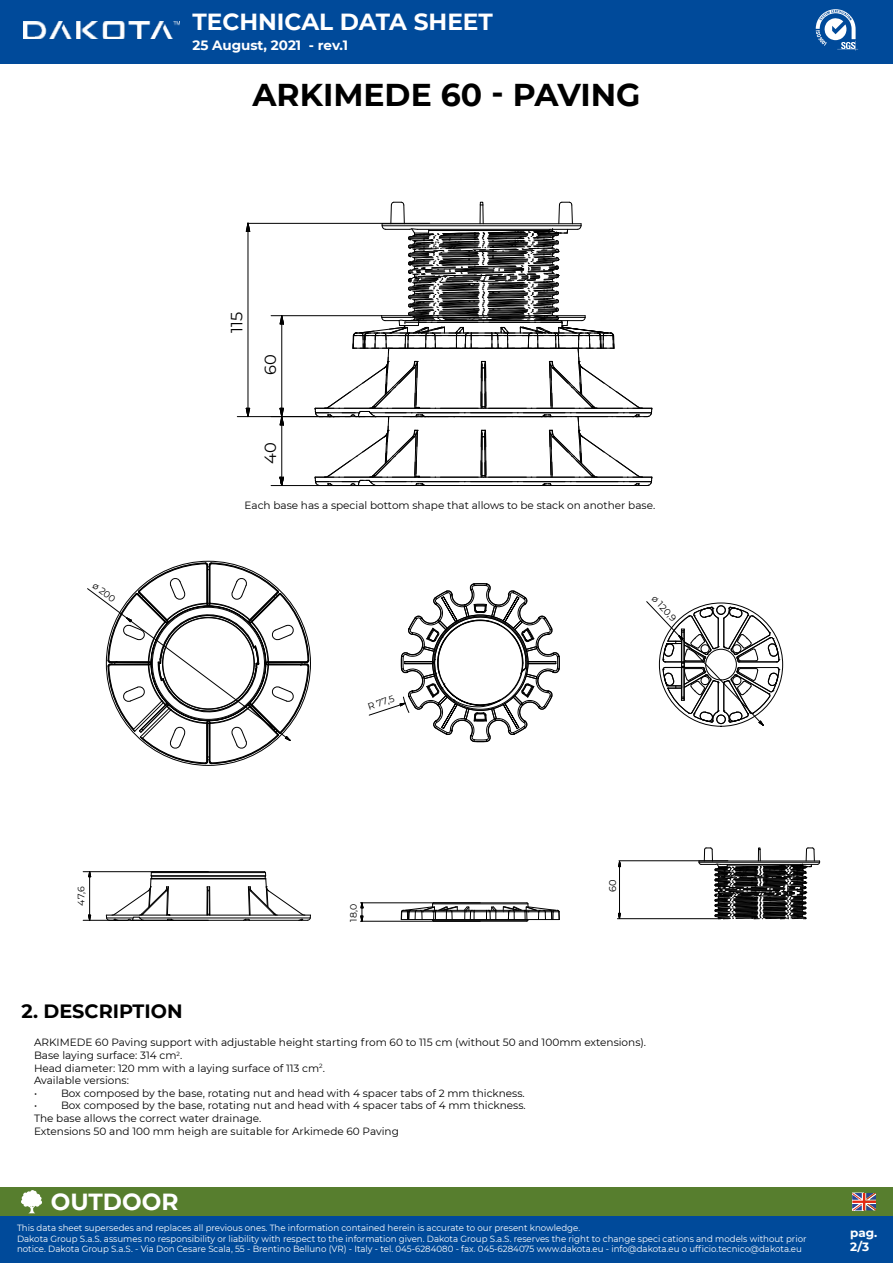
<style>
.page{position:relative;width:893px;height:1263px;background:#fff}
.page>*{position:absolute;margin:0;border:0;box-sizing:border-box;transform-origin:0 0}
.t1{font:700 31.5px "Montserrat";color:#000}
.t2{font:700 23.25px "Montserrat";color:#fff}
.t3{font:700 19.2px "Montserrat";color:#000}
.t4{font:16.2px "Montserrat";color:#000}
.t5{font:700 13.5px "Montserrat";color:#fff}
.t6{font:700 12px/14.4px "Montserrat";color:#fff}
.t7{font:10.5px/12.6px "Montserrat";color:#000}
.t8{font:9.9px "Montserrat";color:#000}
.t9{font:9.3px "Montserrat";color:#000}
.t10{font:9px/10.5px "Montserrat";color:#fff;scale:.96 1}
</style>
<div class="page">
<div style="left:0;top:1187px;width:893px;height:29px;background:#577e2e"></div>
<svg style="left:21px;top:1190px;width:21px;height:23px"></svg>
<div style="left:0;top:0;width:893px;height:64px;background:#004a9a"></div>
<div style="left:0;top:1216px;width:893px;height:47px;background:#004a9a"></div>
<svg style="left:852px;top:1193px;width:24px;height:17px"></svg>
<img style="left:23px;top:22px;width:157px;height:17px">
<svg style="left:816px;top:9px;width:42px;height:42px"></svg>
<svg style="left:279px;top:316px;width:5px;height:16px"></svg>
<hr style="left:281px;top:324px;width:1px;height:84px;background:#000">
<hr style="left:271px;top:315px;width:111px;height:1px;background:#000">
<svg style="left:245px;top:222px;width:6px;height:18px"></svg>
<svg style="left:245px;top:407px;width:6px;height:11px"></svg>
<hr style="left:248px;top:231px;width:1px;height:177px;background:#000">
<hr style="left:237px;top:416px;width:97px;height:1px;background:#000">
<svg style="left:279px;top:407px;width:5px;height:26px"></svg>
<hr style="left:281px;top:425px;width:1px;height:52px;background:#000">
<hr style="left:271px;top:485px;width:111px;height:1px;background:#000">
<svg style="left:279px;top:476px;width:5px;height:10px"></svg>
<hr style="left:247px;top:223px;width:183px;height:1px;background:#000">
<svg style="left:315px;top:201px;width:337px;height:285px"></svg>
<hr style="left:151px;top:879px;width:115px;height:1px;background:#000">
<hr style="left:151px;top:878px;width:115px;height:1px;background:#000">
<hr style="left:151px;top:876px;width:114px;height:1px;background:#000">
<hr style="left:151px;top:875px;width:115px;height:1px;background:#000">
<svg style="left:207px;top:886px;width:3px;height:29px"></svg>
<hr style="left:106px;top:915px;width:204px;height:1px;background:#000">
<hr style="left:140px;top:918px;width:170px;height:1px;background:#000">
<hr style="left:173px;top:920px;width:71px;height:1px;background:#000">
<hr style="left:151px;top:872px;width:114px;height:1px;background:#000">
<hr style="left:152px;top:871px;width:112px;height:1px;background:#000">
<svg style="left:106px;top:872px;width:68px;height:48px"></svg>
<svg style="left:243px;top:871px;width:68px;height:50px"></svg>
<hr style="left:434px;top:921px;width:93px;height:1px;background:#000">
<svg style="left:401px;top:902px;width:159px;height:19px"></svg>
<svg style="left:88px;top:872px;width:3px;height:10px"></svg>
<svg style="left:88px;top:914px;width:3px;height:6px"></svg>
<hr style="left:89px;top:877px;width:1px;height:38px;background:#000">
<hr style="left:83px;top:871px;width:125px;height:1px;background:#000">
<hr style="left:83px;top:920px;width:125px;height:1px;background:#000">
<svg style="left:87px;top:562px;width:223px;height:202px"></svg>
<svg style="left:369px;top:583px;width:191px;height:159px"></svg>
<svg style="left:360px;top:903px;width:4px;height:18px"></svg>
<hr style="left:360px;top:921px;width:120px;height:1px;background:#000">
<hr style="left:360px;top:902px;width:120px;height:1px;background:#000">
<svg style="left:646px;top:601px;width:134px;height:126px"></svg>
<hr style="left:617px;top:918px;width:104px;height:1px;background:#000">
<hr style="left:619px;top:860px;width:109px;height:1px;background:#000">
<svg style="left:699px;top:847px;width:121px;height:72px"></svg>
<svg style="left:618px;top:861px;width:3px;height:6px"></svg>
<svg style="left:618px;top:913px;width:3px;height:6px"></svg>
<hr style="left:619px;top:862px;width:1px;height:51px;background:#000">
<h2 class="t2" style="left:192px;top:5px;width:302px">TECHNICAL DATA SHEET</h2>
<p class="t5" style="left:192px;top:35px;width:157px">25 August, 2021 - rev.1</p>
<h1 class="t1" style="left:252px;top:72px;width:389px">ARKIMEDE 60 - PAVING</h1>
<p class="t9" style="left:98px;top:579px;width:28px;rotate:37deg">ø 200</p>
<h3 class="t4" style="left:226px;top:333px;width:22px;rotate:-90deg">115</h3>
<h3 class="t4" style="left:259px;top:375px;width:22px;rotate:-90deg">60</h3>
<h3 class="t4" style="left:259px;top:464px;width:23px;rotate:-90deg">40</h3>
<p class="t7" style="left:245px;top:499px;width:412px">Each base has a special bottom shape that allows to be stack on another base.</p>
<p class="t9" style="left:366px;top:701px;width:29px;rotate:-18deg">R 77,5</p>
<p class="t9" style="left:658px;top:593px;width:32px;rotate:47deg">ø 120,9</p>
<p class="t9" style="left:75px;top:905px;width:21px;rotate:-90deg">47,6</p>
<p class="t9" style="left:347px;top:921px;width:19px;rotate:-90deg">18,0</p>
<p class="t8" style="left:606px;top:892px;width:14px;rotate:-90deg">60</p>
<h3 class="t3" style="left:21px;top:998px;width:163px">2. DESCRIPTION</h3>
<p class="t7" style="left:34px;top:1036px;width:614px">ARKIMEDE 60 Paving support with adjustable height starting from 60 to 115 cm (without 50 and 100mm extensions).<br>Base laying surface: 314 cm<sup>2</sup>.<br>Head diameter: 120 mm with a laying surface of 113 cm<sup>2</sup>.<br>Available versions:</p>
<p class="t7" style="left:34px;top:1086px;width:492px">• Box composed by the base, rotating nut and head with 4 spacer tabs of 2 mm thickness.</p>
<p class="t7" style="left:34px;top:1099px;width:493px">• Box composed by the base, rotating nut and head with 4 spacer tabs of 4 mm thickness.<br>The base allows the correct water drainage.<br>Extensions 50 and 100 mm heigh are suitable for Arkimede 60 Paving</p>
<h2 class="t2" style="left:51px;top:1184px;width:129px">OUTDOOR</h2>
<p class="t10" style="left:17px;top:1222px;width:824px">This data sheet supersedes and replaces all previous ones. The information contained herein is accurate to our present knowledge.<br>Dakota Group S.a.S. assumes no responsibility or liability with respect to the information given. Dakota Group S.a.S. reserves the right to change speci cations and models without prior notice. Dakota Group S.a.S. - Via Don Cesare Scala, 55 - Brentino Belluno (VR) - Italy - tel. 045-6284080 - fax. 045-6284075 www.dakota.eu - info@dakota.eu o ufficio.tecnico@dakota.eu</p>
<p class="t6" style="left:850px;top:1225px;width:29px">pag.<br>2/3</p>
</div>
